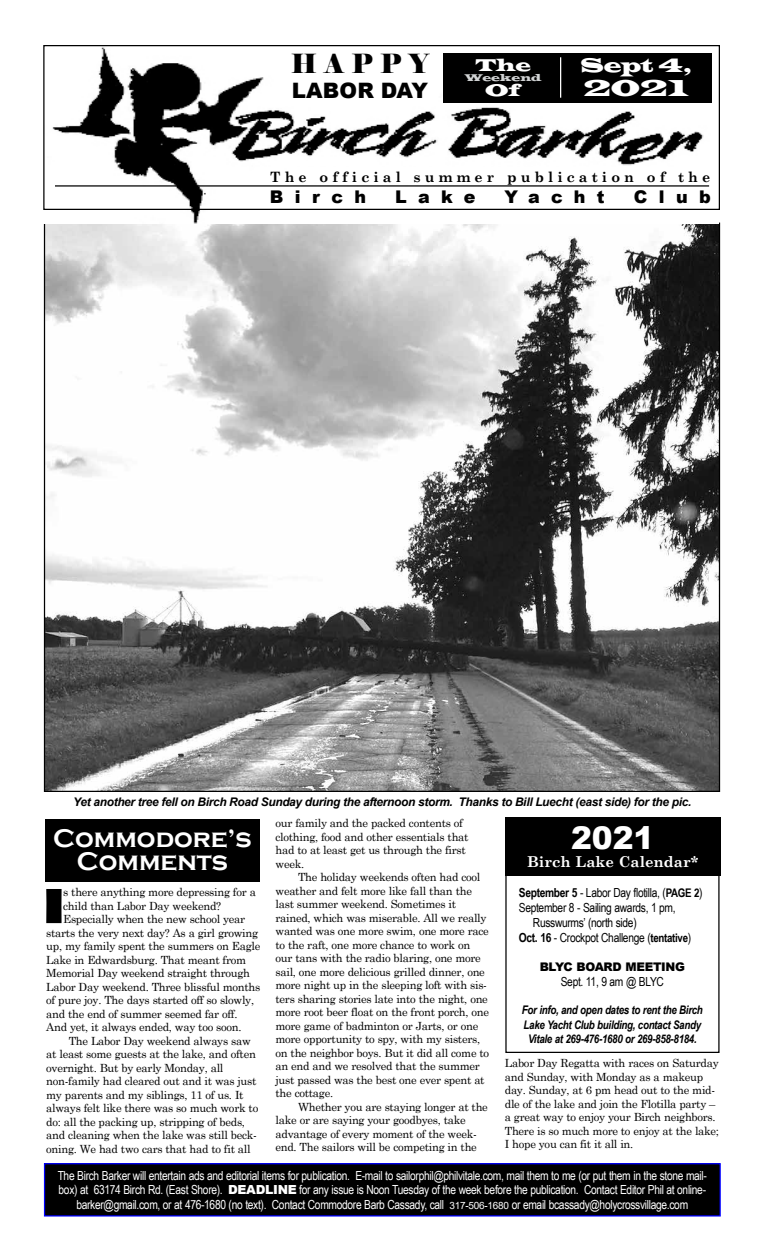
<style>
.page{position:relative;width:765px;height:1260px;background:#fff}
.page>*{position:absolute;margin:0;border:0;box-sizing:border-box;transform-origin:0 0}
.t1{font:51.25px "Broadway";color:#000}
.t2{font:900 31.25px "Arial";color:#fff}
.t3{font:700 26.25px/22.5px "Copperplate Gothic";color:#fff;text-align:center}
.t4{font:26.25px "Elephant";letter-spacing:.28em;color:#000}
.t5{font:23.75px "Latin Wide";color:#fff}
.t6{font:900 21.25px "Arial";letter-spacing:.01em;color:#000}
.t7{font:20px "Latin Wide";color:#fff}
.t8{font:900 17.5px "Arial";letter-spacing:.65em;color:#000}
.t9{font:17.5px "Latin Wide";color:#fff}
.t10{font:700 15px "Century Schoolbook";color:#fff}
.t11{font:700 14.25px "Century Schoolbook";letter-spacing:.29em;color:#000}
.t12{font:12.5px/13.8px "Arial Narrow";letter-spacing:-.025em;color:#fff}
.t13{font:12.5px "Arial Narrow";letter-spacing:-.025em;color:#000}
.t14{font:italic 700 11.88px/14.2px "Arial Narrow";letter-spacing:-.025em;color:#000;text-align:center}
.t15{font:italic 700 11.88px "Arial";letter-spacing:-.025em;color:#000}
.t16{font:900 11.88px "Arial";letter-spacing:-.025em;color:#000}
.t17{font:11.25px/13.5px "Century Schoolbook";letter-spacing:-.025em;color:#000}
.t18{font:10px "Latin Wide";letter-spacing:-.02em;color:#d1d3d4}
.s1{font-weight:700}
.s2{font-weight:700;font-size:11.88px}
.s3{font-family:"Arial";font-weight:900}
.s4{font-family:"Arial";font-size:10px}
</style>
<div class="page">
<div style="left:45px;top:819px;width:215px;height:63px;background:#000"></div>
<div style="left:505px;top:818px;width:215px;height:235px;border:1px solid #000"></div>
<div style="left:505px;top:818px;width:215px;height:58px;background:#000"></div>
<img style="left:46px;top:47px;width:674px;height:743px">
<div style="left:43px;top:45px;width:677px;height:165px;border:1px solid #000"></div>
<div style="left:288px;top:167px;width:321px;height:14px;background:#fff"></div>
<hr style="left:55px;top:185px;width:654px;height:2px;background:#000">
<div style="left:443px;top:53px;width:268px;height:49px;background:#000"></div>
<hr style="left:560px;top:57px;width:1px;height:41px;background:#fff">
<div style="left:45px;top:1164px;width:675px;height:52px;background:#000"></div>
<div style="left:44px;top:1163px;width:677px;height:54px;border:1px solid #00f"></div>
<h3 class="t4" style="left:291px;top:47px;width:139px">HAPPY</h3>
<h3 class="t6" style="left:292px;top:75px;width:138px">LABOR DAY</h3>
<h3 class="t9" style="left:476px;top:54px;width:57px">The</h3>
<p class="t18" style="left:465px;top:71px;width:78px">Weekend</p>
<h3 class="t9" style="left:485px;top:79px;width:38px">Of</h3>
<h3 class="t7" style="left:580px;top:53px;width:113px">Sept 4,</h3>
<h3 class="t5" style="left:583px;top:73px;width:107px">2021</h3>
<p class="t11" style="left:270px;top:166px;width:442px">The official summer publication of the</p>
<h3 class="t8" style="left:270px;top:184px;width:98px">Birch</h3>
<h3 class="t8" style="left:395px;top:184px;width:82px">Lake</h3>
<h3 class="t8" style="left:505px;top:184px;width:102px">Yacht</h3>
<h3 class="t8" style="left:634px;top:184px;width:78px">Club</h3>
<p class="t15" style="left:73px;top:794px;width:620px">Yet another tree fell on Birch Road Sunday during the afternoon storm. Thanks to Bill Luecht (east side) for the pic.</p>
<h3 class="t3" style="left:53px;top:828px;width:200px">Commodore’s<br>Comments</h3>
<h1 class="t1" style="left:43px;top:876px;width:23px">I</h1>
<p class="t17" style="left:63px;top:884px;width:194px">s there anything more depressing for a</p>
<p class="t17" style="left:63px;top:898px;width:159px">child than Labor Day weekend?</p>
<p class="t17" style="left:63px;top:911px;width:184px">Especially when the new school year</p>
<p class="t17" style="left:46px;top:925px;width:213px">starts the very next day? As a girl growing</p>
<p class="t17" style="left:46px;top:938px;width:216px">up, my family spent the summers on Eagle</p>
<p class="t17" style="left:46px;top:952px;width:201px">Lake in Edwardsburg. That meant from</p>
<p class="t17" style="left:46px;top:965px;width:205px">Memorial Day weekend straight through</p>
<p class="t17" style="left:46px;top:979px;width:216px">Labor Day weekend. Three blissful months</p>
<p class="t17" style="left:46px;top:992px;width:209px">of pure joy. The days started off so slowly,</p>
<p class="t17" style="left:46px;top:1006px;width:193px">and the end of summer seemed far off.</p>
<p class="t17" style="left:46px;top:1019px;width:197px">And yet, it always ended, way too soon.</p>
<p class="t17" style="left:69px;top:1033px;width:184px">The Labor Day weekend always saw</p>
<p class="t17" style="left:46px;top:1046px;width:211px">at least some guests at the lake, and often</p>
<p class="t17" style="left:46px;top:1060px;width:179px">overnight. But by early Monday, all</p>
<p class="t17" style="left:46px;top:1073px;width:212px">non-family had cleared out and it was just</p>
<p class="t17" style="left:46px;top:1087px;width:199px">my parents and my siblings, 11 of us. It</p>
<p class="t17" style="left:46px;top:1100px;width:214px">always felt like there was so much work to</p>
<p class="t17" style="left:46px;top:1114px;width:200px">do: all the packing up, stripping of beds,</p>
<p class="t17" style="left:46px;top:1127px;width:212px">and cleaning when the lake was still beck-</p>
<p class="t17" style="left:46px;top:1141px;width:206px">oning. We had two cars that had to fit all</p>
<p class="t17" style="left:276px;top:815px;width:195px">our family and the packed contents of clothing, food and other essentials that had to at least get us through the first week.</p>
<p class="t17" style="left:276px;top:869px;width:215px;text-indent:22px">The holiday weekends often had cool weather and felt more like fall than the last summer weekend. Sometimes it rained, which was miserable. All we really wanted was one more swim, one more race to the raft, one more chance to work on our tans with the radio blaring, one more sail, one more delicious grilled dinner, one more night up in the sleeping loft with sis&shy;ters sharing stories late into the night, one more root beer float on the front porch, one more game of badminton or Jarts, or one more opportunity to spy, with my sisters, on the neighbor boys. But it did all come to an end and we resolved that the summer just passed was the best one ever spent at the cottage.</p>
<p class="t17" style="left:276px;top:1099px;width:214px;text-indent:22px">Whether you are staying longer at the lake or are saying your goodbyes, take advantage of every moment of the week&shy;end. The sailors will be competing in the</p>
<h2 class="t2" style="left:571px;top:815px;width:85px">2021</h2>
<h3 class="t10" style="left:527px;top:850px;width:173px">Birch Lake Calendar*</h3>
<p class="t13" style="left:519px;top:883px;width:185px"><span class="s1">September 5</span> - Labor Day flotilla, (<span class="s2">PAGE 2</span>)</p>
<p class="t13" style="left:519px;top:898px;width:158px">September 8 - Sailing awards, 1 pm,</p>
<p class="t13" style="left:533px;top:913px;width:105px">Russwurms’ (north side)</p>
<p class="t13" style="left:519px;top:928px;width:174px"><span class="s1">Oct. 16</span> - Crockpot Challenge (<span class="s2">tentative</span>)</p>
<p class="t16" style="left:540px;top:958px;width:147px">BLYC BOARD MEETING</p>
<p class="t13" style="left:561px;top:972px;width:105px">Sept. 11, 9 am @ BLYC</p>
<p class="t14" style="left:522px;top:1003px;width:183px">For info, and open dates to rent the Birch<br>Lake Yacht Club building, contact Sandy<br>Vitale at 269-476-1680 or 269-858-8184.</p>
<p class="t17" style="left:505px;top:1055px;width:216px">Labor Day Regatta with races on Saturday and Sunday, with Monday as a makeup day. Sunday, at 6 pm head out to the mid&shy;dle of the lake and join the Flotilla party – a great way to enjoy your Birch neighbors.<br>There is so much more to enjoy at the lake; I hope you can fit it all in.</p>
<p class="t12" style="left:58px;top:1168px;width:651px">The Birch Barker will entertain ads and editorial items for publication. E-mail to sailorphil@philvitale.com, mail them to me (or put them in the stone mail&shy;box) at 63174 Birch Rd. (East Shore). <span class="s3">DEADLINE</span> for any issue is Noon Tuesday of the week before the publication. Contact Editor Phil at online-</p>
<p class="t12" style="left:76px;top:1197px;width:613px">barker@gmail.com, or at 476-1680 (no text). Contact Commodore Barb Cassady, call <span class="s4">317-506-1680</span> or email bcassady@holycrossvillage.com</p>
</div>
